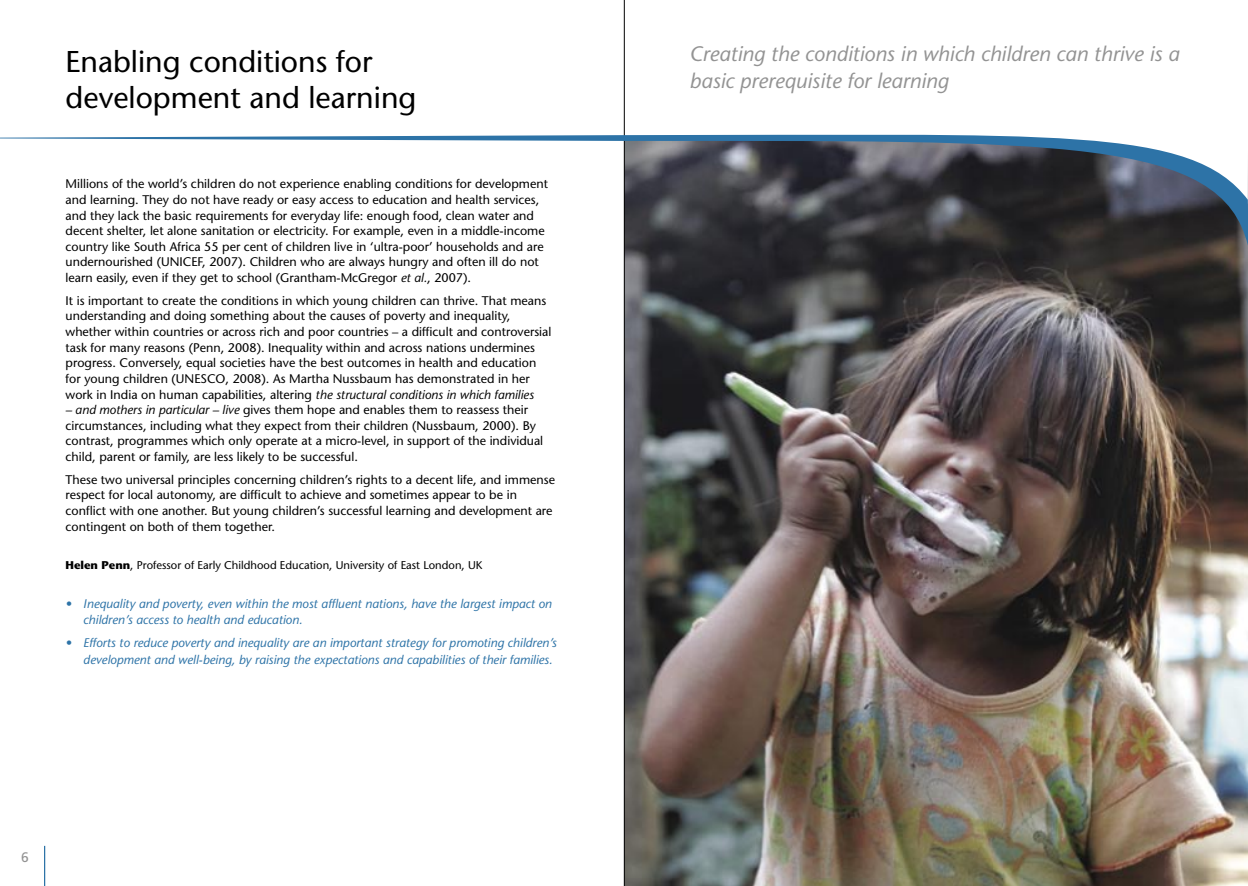
<style>
.page{position:relative;width:1248px;height:886px;background:#fff}
.page>*{position:absolute;margin:0;border:0;box-sizing:border-box;transform-origin:0 0}
.t1{font:30px/36px "Stone Sans";color:#000}
.t2{font:italic 21px/27.2px "Stone Sans";color:#939393}
.t3{font:13.75px "Frutiger";color:#939393}
.t4{font:12.5px/15.6px "Stone Sans";color:#000}
.t5{font:italic 12.5px/16.2px "Stone Sans";color:#2d73a7}
.t6{font:11.25px "Stone Sans";color:#000}
.s1{font-style:italic}
.s2{font-weight:700}
</style>
<div class="page">
<hr style="left:44px;top:846px;width:1px;height:40px;background:#2d73a7">
<img style="left:625px;top:246px;width:622px;height:640px">
<hr style="left:624px;top:0;width:1px;height:886px;background:#000">
<svg style="left:0;top:125px;width:1247px;height:121px"></svg>
<h1 class="t1" style="left:66px;top:44px;width:352px">Enabling conditions for development and learning</h1>
<p class="t4" style="left:66px;top:176px;width:484px">Millions of the world’s children do not experience enabling conditions for development and learning. They do not have ready or easy access to education and health services, and they lack the basic requirements for everyday life: enough food, clean water and decent shelter, let alone sanitation or electricity. For example, even in a middle-income country like South Africa 55 per cent of children live in ‘ultra-poor’ households and are undernourished (UNICEF, 2007). Children who are always hungry and often ill do not learn easily, even if they get to school (Grantham-McGregor <span class="s1">et al.</span>, 2007).</p>
<p class="t4" style="left:66px;top:293px;width:487px">It is important to create the conditions in which young children can thrive. That means understanding and doing something about the causes of poverty and inequality, whether within countries or across rich and poor countries – a difficult and controversial task for many reasons (Penn, 2008). Inequality within and across nations undermines progress. Conversely, equal societies have the best outcomes in health and education for young children (UNESCO, 2008). As Martha Nussbaum has demonstrated in her work in India on human capabilities, altering <span class="s1">the structural conditions in which families</span></p>
<p class="t4" style="left:66px;top:402px;width:479px"><span class="s1">– and mothers in particular – live</span> gives them hope and enables them to reassess their circumstances, including what they expect from their children (Nussbaum, 2000). By contrast, programmes which only operate at a micro-level, in support of the individual child, parent or family, are less likely to be successful.</p>
<p class="t4" style="left:66px;top:472px;width:491px">These two universal principles concerning children’s rights to a decent life, and immense respect for local autonomy, are difficult to achieve and sometimes appear to be in conflict with one another. But young children’s successful learning and development are contingent on both of them together.</p>
<p class="t6" style="left:66px;top:558px;width:418px"><span class="s2">Helen Penn</span>, Professor of Early Childhood Education, University of East London, UK</p>
<p class="t5" style="left:83px;top:595px;width:470px;text-indent:-18px">• Inequality and poverty, even within the most affluent nations, have the largest impact on children’s access to health and education.</p>
<p class="t5" style="left:83px;top:635px;width:475px;text-indent:-18px">• Efforts to reduce poverty and inequality are an important strategy for promoting children’s development and well-being, by raising the expectations and capabilities of their families.</p>
<p class="t3" style="left:21px;top:849px;width:9px">6</p>
<h2 class="t2" style="left:689px;top:40px;width:491px">Creating the conditions in which children can thrive is a basic prerequisite for learning</h2>
</div>
